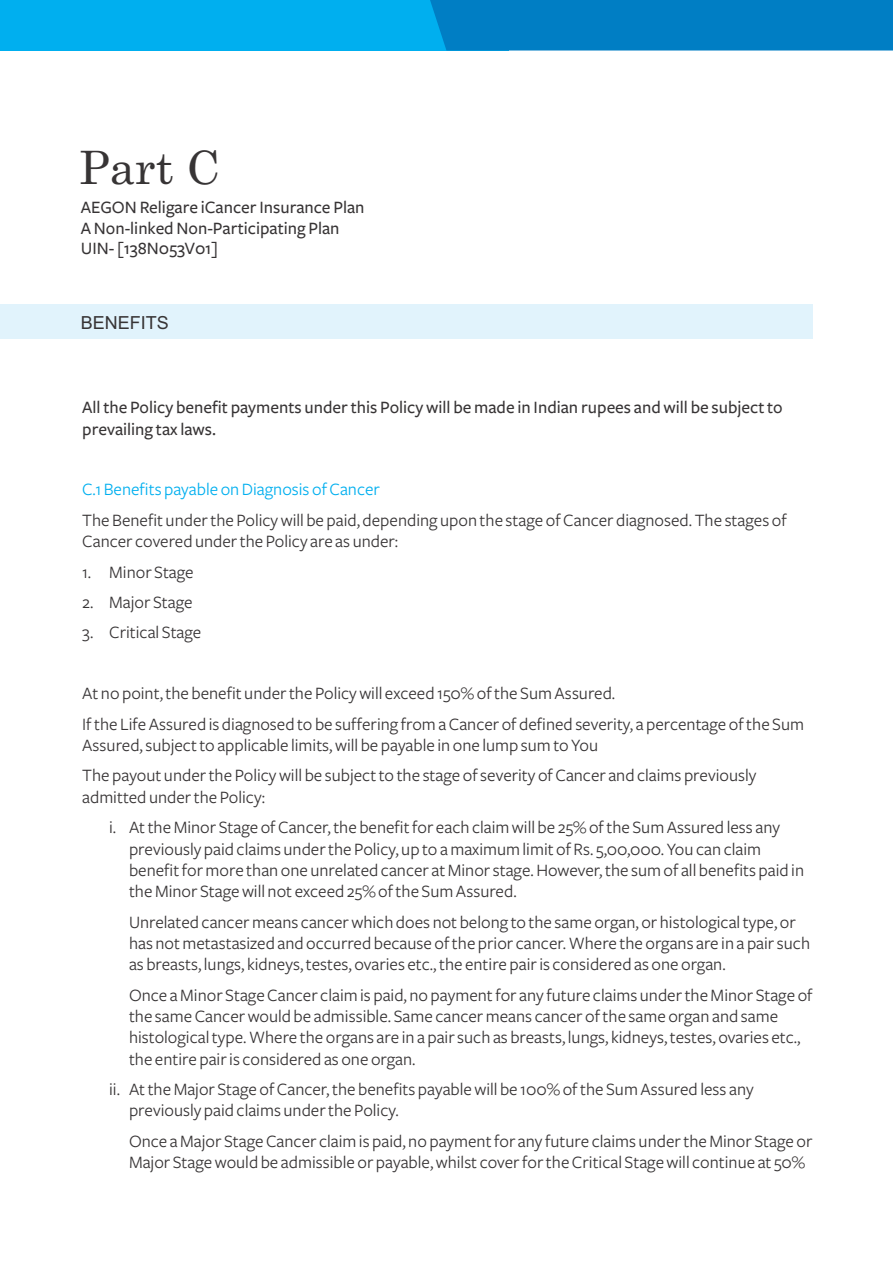
<style>
.page{position:relative;width:893px;height:1263px;background:#fff}
.page>*{position:absolute;margin:0;border:0;box-sizing:border-box;transform-origin:0 0}
.t1{font:46.05px "Century";color:#373435}
.t2{font:18px/21.3px "Freight Sans";color:#373435}
.t3{font:500 18px/20.4px "Freight Sans";color:#373435}
.t4{font:18px "Freight Sans";color:#00afef}
.t5{font:18px "Arial";color:#373435}
</style>
<div class="page">
<div style="left:0;top:305px;width:813px;height:34px;background:#e1f3fc"></div>
<div style="left:0;top:0;width:508px;height:51px;background:#00afef"></div>
<div style="left:430px;top:0;width:463px;height:51px;background:#007ec4"></div>
<h1 class="t1" style="left:79px;top:150px;width:142px">Part C</h1>
<p class="t3" style="left:81px;top:198px;width:285px">AEGON Religare iCancer Insurance Plan<br>A Non-linked Non-Participating Plan<br>UIN- [138N053V01]</p>
<p class="t5" style="left:81px;top:315px;width:90px">BENEFITS</p>
<p class="t3" style="left:82px;top:397px;width:702px;line-height:21.5px">All the Policy benefit payments under this Policy will be made in Indian rupees and will be subject to prevailing tax laws.</p>
<p class="t4" style="left:82px;top:481px;width:299px">C.1 Benefits payable on Diagnosis of Cancer</p>
<p class="t2" style="left:82px;top:510px;width:706px">The Benefit under the Policy will be paid, depending upon the stage of Cancer diagnosed. The stages of<br>Cancer covered under the Policy are as under:</p>
<p class="t2" style="left:82px;top:561px;width:113px">1. Minor Stage</p>
<p class="t2" style="left:82px;top:592px;width:112px">2. Major Stage</p>
<p class="t2" style="left:82px;top:622px;width:121px">3. Critical Stage</p>
<p class="t2" style="left:82px;top:679px;width:723px;line-height:30.5px">At no point, the benefit under the Policy will exceed 150% of the Sum Assured.<br>If the Life Assured is diagnosed to be suffering from a Cancer of defined severity, a percentage of the Sum</p>
<p class="t2" style="left:82px;top:730px;width:676px;line-height:30.5px">Assured, subject to applicable limits, will be payable in one lump sum to You<br>The payout under the Policy will be subject to the stage of severity of Cancer and claims previously</p>
<p class="t2" style="left:109px;top:782px;width:672px;line-height:30.5px;text-indent:-27px">admitted under the Policy:<br>i. At the Minor Stage of Cancer, the benefit for each claim will be 25% of the Sum Assured less any</p>
<p class="t2" style="left:129px;top:838px;width:677px">previously paid claims under the Policy, up to a maximum limit of Rs. 5,00,000. You can claim benefit for more than one unrelated cancer at Minor stage. However, the sum of all benefits paid in the Minor Stage will not exceed 25% of the Sum Assured.</p>
<p class="t2" style="left:129px;top:911px;width:683px">Unrelated cancer means cancer which does not belong to the same organ, or histological type, or has not metastasized and occurred because of the prior cancer. Where the organs are in a pair such as breasts, lungs, kidneys, testes, ovaries etc., the entire pair is considered as one organ.</p>
<p class="t2" style="left:129px;top:984px;width:685px">Once a Minor Stage Cancer claim is paid, no payment for any future claims under the Minor Stage of the same Cancer would be admissible. Same cancer means cancer of the same organ and same histological type. Where the organs are in a pair such as breasts, lungs, kidneys, testes, ovaries etc., the entire pair is considered as one organ.</p>
<p class="t2" style="left:129px;top:1079px;width:626px;text-indent:-20px">ii. At the Major Stage of Cancer, the benefits payable will be 100% of the Sum Assured less any previously paid claims under the Policy.</p>
<p class="t2" style="left:129px;top:1130px;width:685px">Once a Major Stage Cancer claim is paid, no payment for any future claims under the Minor Stage or<br>Major Stage would be admissible or payable, whilst cover for the Critical Stage will continue at 50%</p>
</div>
